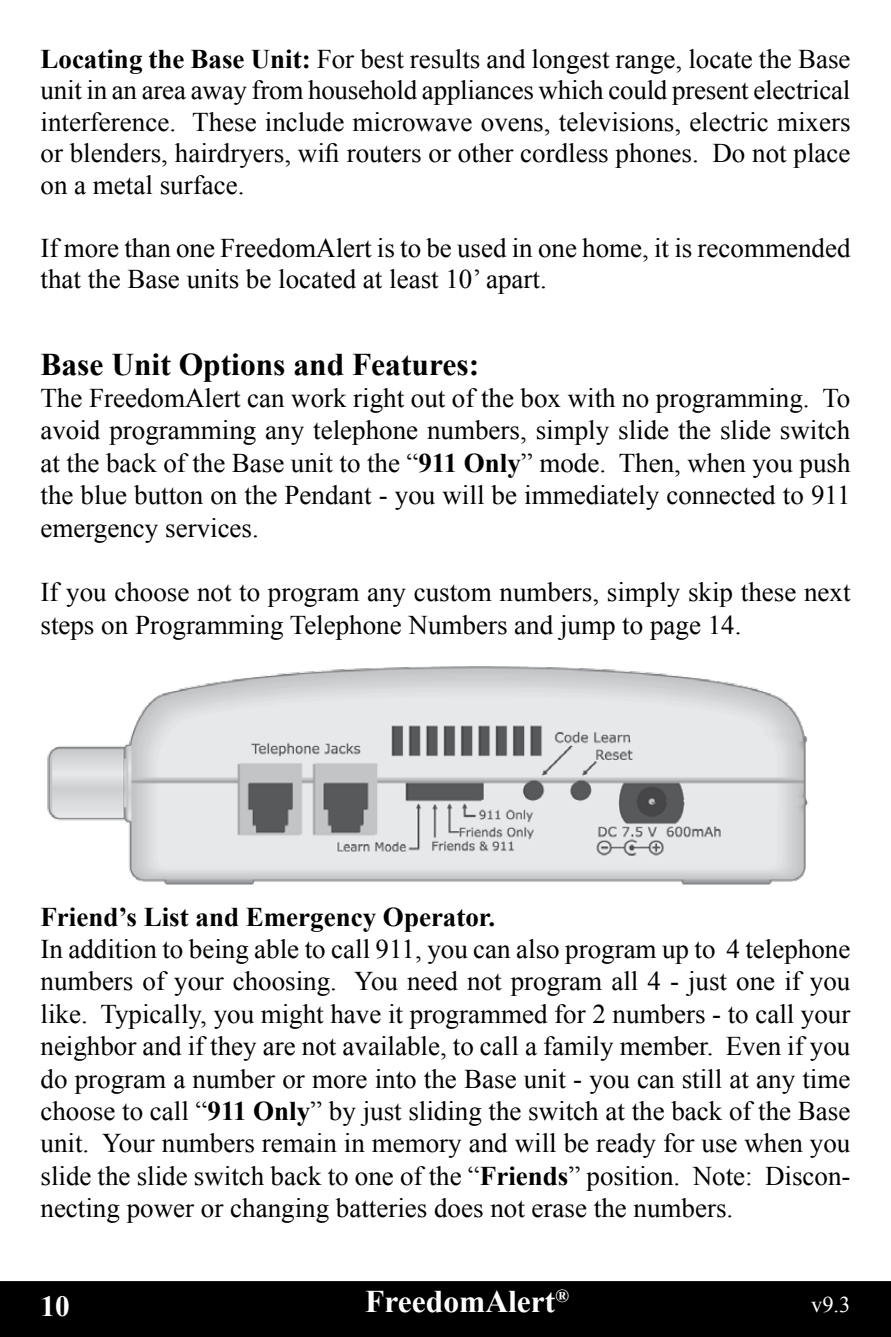
<style>
.page{position:relative;width:891px;height:1337px;background:#fff}
.page>*{position:absolute;margin:0;border:0;box-sizing:border-box;transform-origin:0 0}
.t1{font:700 31.5px "Times New Roman";color:#000}
.t2{font:700 31.5px "Times New Roman";color:#fff}
.t3{font:700 29.25px "Times New Roman";color:#fff}
.t4{font:27px/32.4px "Times New Roman";color:#000;text-align:justify}
.t5{font:700 27px "Times New Roman";color:#000}
.t6{font:22.5px "Times New Roman";color:#fff}
.s1{font-weight:700}
</style>
<div class="page">
<div style="left:0;top:1281px;width:890px;height:55px;background:#000"></div>
<svg style="left:890px;top:1281px;width:1px;height:55px"></svg>
<img style="left:47px;top:666px;width:762px;height:219px">
<p class="t4" style="left:40px;top:42px;width:812px;line-height:31.5px"><span class="s1">Locating the Base Unit:</span> For best results and longest range, locate the Base unit in an area away from household appliances which could present electrical interference. These include microwave ovens, televisions, electric mixers or blenders, hairdryers, wifi routers or other cordless phones. Do not place on a metal surface.</p>
<p class="t4" style="left:40px;top:231px;width:812px;line-height:31.5px">If more than one FreedomAlert is to be used in one home, it is recommended that the Base units be located at least 10’ apart.</p>
<p class="t1" style="left:40px;top:342px;width:440px">Base Unit Options and Features:</p>
<p class="t4" style="left:40px;top:381px;width:812px">The FreedomAlert can work right out of the box with no programming. To avoid programming any telephone numbers, simply slide the slide switch at the back of the Base unit to the “<span class="s1">911 Only</span>” mode. Then, when you push the blue button on the Pendant - you will be immediately connected to 911 emergency services.</p>
<p class="t4" style="left:40px;top:576px;width:812px">If you choose not to program any custom numbers, simply skip these next steps on Programming Telephone Numbers and jump to page 14.</p>
<p class="t5" style="left:40px;top:897px;width:456px">Friend’s List and Emergency Operator.</p>
<p class="t4" style="left:40px;top:932px;width:811px">In addition to being able to call 911, you can also program up to 4 telephone numbers of your choosing. You need not program all 4 - just one if you like. Typically, you might have it programmed for 2 numbers - to call your neighbor and if they are not available, to call a family member. Even if you do program a number or more into the Base unit - you can still at any time choose to call “<span class="s1">911 Only</span>” by just sliding the switch at the back of the Base unit. Your numbers remain in memory and will be ready for use when you slide the slide switch back to one of the “<span class="s1">Friends</span>” position. Note: Discon&shy;necting power or changing batteries does not erase the numbers.</p>
<p class="t3" style="left:40px;top:1285px;width:31px">10</p>
<p class="t2" style="left:365px;top:1279px;width:205px">FreedomAlert<sup>®</sup></p>
<p class="t6" style="left:811px;top:1289px;width:41px">v9.3</p>
</div>
